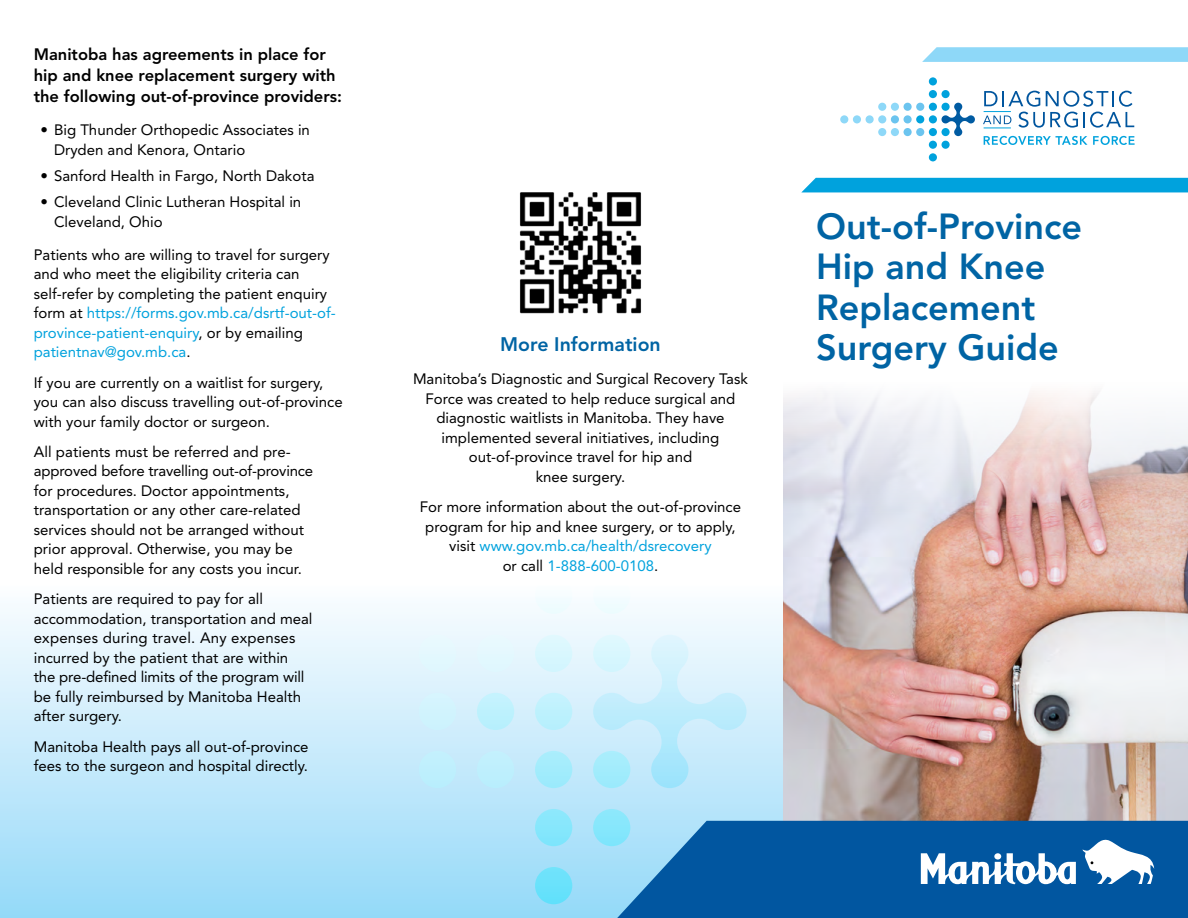
<style>
.page{position:relative;width:1188px;height:918px;background:#fff}
.page>*{position:absolute;margin:0;border:0;box-sizing:border-box;transform-origin:0 0}
.headline{font:800 36px/40.5px "Avenir LT Std";color:#0064a4}
.subhead{font:800 19.5px "Avenir LT Std";color:#0064a4}
.subhead_2{font:800 16.5px/21px "Avenir LT Std";color:#000}
.body{font:15px/19.5px "Avenir LT Std";color:#000}
.bullets{font:15px/19.5px "Avenir LT Std";color:#000}
.s1{color:#00a2dd}
</style>
<div class="page">
<div style="left:0;top:576px;width:1188px;height:342px;background:linear-gradient(to bottom,#fffeff,#95d9f8)"></div>
<div style="left:535px;top:577px;width:37px;height:37px;background:#f7fdff;border-radius:50%"></div>
<div style="left:593px;top:577px;width:37px;height:37px;background:#f7fdff;border-radius:50%"></div>
<div style="left:419px;top:635px;width:37px;height:37px;background:#e5f8fe;border-radius:50%"></div>
<div style="left:477px;top:635px;width:37px;height:37px;background:#e5f8fe;border-radius:50%"></div>
<div style="left:535px;top:635px;width:37px;height:37px;background:#d9f7fe;border-radius:50%"></div>
<div style="left:593px;top:635px;width:37px;height:37px;background:#d9f7fe;border-radius:50%"></div>
<div style="left:419px;top:693px;width:37px;height:37px;background:#d1f3fd;border-radius:50%"></div>
<div style="left:477px;top:693px;width:37px;height:37px;background:#bdf1fd;border-radius:50%"></div>
<div style="left:535px;top:693px;width:37px;height:37px;background:#bdf1fd;border-radius:50%"></div>
<div style="left:419px;top:751px;width:37px;height:37px;background:#beeffd;border-radius:50%"></div>
<div style="left:477px;top:751px;width:37px;height:37px;background:#beeffd;border-radius:50%"></div>
<div style="left:535px;top:751px;width:37px;height:37px;background:#a2ecfc;border-radius:50%"></div>
<div style="left:593px;top:751px;width:37px;height:37px;background:#a2ecfc;border-radius:50%"></div>
<div style="left:651px;top:635px;width:37px;height:37px;background:#d9f4fd;border-radius:50%"></div>
<div style="left:593px;top:693px;width:37px;height:37px;background:#bdecfc;border-radius:50%"></div>
<div style="left:709px;top:693px;width:38px;height:37px;background:#bdecfc;border-radius:50%"></div>
<div style="left:651px;top:751px;width:37px;height:37px;background:#a2e5fc;border-radius:50%"></div>
<div style="left:535px;top:809px;width:37px;height:37px;background:#86e7fc;border-radius:50%"></div>
<div style="left:593px;top:809px;width:37px;height:37px;background:#87e7fc;border-radius:50%"></div>
<div style="left:535px;top:867px;width:37px;height:37px;background:#6ae2fb;border-radius:50%"></div>
<svg style="left:624px;top:666px;width:90px;height:91px;background:#cbeefc"></svg>
<img style="left:783px;top:391px;width:405px;height:430px">
<svg style="left:984px;top:136px;width:103px;height:9px"></svg>
<svg style="left:1093px;top:136px;width:42px;height:9px"></svg>
<svg style="left:983px;top:91px;width:151px;height:38px"></svg>
<div style="left:929px;top:77px;width:8px;height:8px;background:#00a2dd;border-radius:50%"></div>
<div style="left:929px;top:90px;width:8px;height:8px;background:#00a2dd;border-radius:50%"></div>
<div style="left:942px;top:90px;width:8px;height:8px;background:#00a2dd;border-radius:50%"></div>
<div style="left:878px;top:103px;width:8px;height:8px;background:#8ed8f8;border-radius:50%"></div>
<div style="left:891px;top:103px;width:8px;height:8px;background:#8ed8f8;border-radius:50%"></div>
<div style="left:904px;top:103px;width:8px;height:8px;background:#6bc4ef;border-radius:50%"></div>
<div style="left:916px;top:103px;width:8px;height:8px;background:#6bc4ef;border-radius:50%"></div>
<div style="left:929px;top:103px;width:8px;height:8px;background:#00a2dd;border-radius:50%"></div>
<div style="left:942px;top:103px;width:8px;height:8px;background:#00a2dd;border-radius:50%"></div>
<div style="left:840px;top:115px;width:8px;height:8px;background:#8ed8f8;border-radius:50%"></div>
<div style="left:853px;top:115px;width:8px;height:8px;background:#8ed8f8;border-radius:50%"></div>
<div style="left:866px;top:115px;width:8px;height:8px;background:#8ed8f8;border-radius:50%"></div>
<div style="left:878px;top:115px;width:8px;height:8px;background:#8ed8f8;border-radius:50%"></div>
<div style="left:891px;top:115px;width:8px;height:8px;background:#6bc4ef;border-radius:50%"></div>
<div style="left:904px;top:115px;width:8px;height:8px;background:#6bc4ef;border-radius:50%"></div>
<div style="left:916px;top:115px;width:8px;height:8px;background:#00a2dd;border-radius:50%"></div>
<div style="left:929px;top:115px;width:8px;height:8px;background:#00a2dd;border-radius:50%"></div>
<div style="left:878px;top:128px;width:8px;height:8px;background:#8ed8f8;border-radius:50%"></div>
<div style="left:891px;top:128px;width:8px;height:8px;background:#8ed8f8;border-radius:50%"></div>
<div style="left:904px;top:128px;width:8px;height:8px;background:#6bc4ef;border-radius:50%"></div>
<div style="left:916px;top:128px;width:8px;height:8px;background:#6bc4ef;border-radius:50%"></div>
<div style="left:929px;top:128px;width:8px;height:8px;background:#00a2dd;border-radius:50%"></div>
<div style="left:942px;top:128px;width:8px;height:8px;background:#00a2dd;border-radius:50%"></div>
<div style="left:954px;top:103px;width:8px;height:8px;background:#005ba2;border-radius:50%"></div>
<div style="left:942px;top:115px;width:8px;height:8px;background:#005ba2;border-radius:50%"></div>
<div style="left:967px;top:115px;width:8px;height:8px;background:#005ba2;border-radius:50%"></div>
<div style="left:954px;top:128px;width:8px;height:8px;background:#005ba2;border-radius:50%"></div>
<div style="left:929px;top:141px;width:8px;height:8px;background:#00a2dd;border-radius:50%"></div>
<div style="left:942px;top:141px;width:8px;height:8px;background:#00a2dd;border-radius:50%"></div>
<div style="left:929px;top:153px;width:8px;height:8px;background:#00a2dd;border-radius:50%"></div>
<svg style="left:948px;top:110px;width:20px;height:19px"></svg>
<div style="left:802px;top:178px;width:386px;height:14px;background:#00a2dd"></div>
<svg style="left:922px;top:47px;width:266px;height:15px;background:#93d9f8"></svg>
<svg style="left:617px;top:821px;width:571px;height:97px;background:#1062a8"></svg>
<svg style="left:1082px;top:837px;width:72px;height:47px"></svg>
<svg style="left:921px;top:853px;width:155px;height:31px"></svg>
<div style="left:994px;top:853px;width:7px;height:7px;background:#fff;border-radius:50%"></div>
<img style="left:519px;top:192px;width:123px;height:122px">
<p class="subhead_2" style="left:34px;top:44px;width:310px">Manitoba has agreements in place for hip and knee replacement surgery with the following out-of-province providers:</p>
<p class="bullets" style="left:54px;top:120px;width:257px;text-indent:-14px">• Big Thunder Orthopedic Associates in<br>Dryden and Kenora, Ontario</p>
<p class="bullets" style="left:40px;top:166px;width:275px">• Sanford Health in Fargo, North Dakota</p>
<p class="bullets" style="left:54px;top:192px;width:249px;text-indent:-14px">• Cleveland Clinic Lutheran Hospital in<br>Cleveland, Ohio</p>
<p class="body" style="left:34px;top:245px;width:304px">Patients who are willing to travel for surgery and who meet the eligibility criteria can self-refer by completing the patient enquiry form at <span class="s1">https://forms.gov.mb.ca/dsrtf-out-of&shy;province-patient-enquiry</span>, or by emailing <span class="s1">patientnav@gov.mb.ca</span>.</p>
<p class="body" style="left:34px;top:373px;width:311px">If you are currently on a waitlist for surgery, you can also discuss travelling out-of-province with your family doctor or surgeon.</p>
<p class="body" style="left:34px;top:442px;width:281px">All patients must be referred and pre&shy;approved before travelling out-of-province for procedures. Doctor appointments, transportation or any other care-related services should not be arranged without prior approval. Otherwise, you may be held responsible for any costs you incur.</p>
<p class="body" style="left:34px;top:589px;width:280px">Patients are required to pay for all accommodation, transportation and meal expenses during travel. Any expenses incurred by the patient that are within the pre-defined limits of the program will be fully reimbursed by Manitoba Health after surgery.</p>
<p class="body" style="left:34px;top:737px;width:276px">Manitoba Health pays all out-of-province fees to the surgeon and hospital directly.</p>
<p class="headline" style="left:816px;top:206px;width:268px">Out-of-Province<br>Hip and Knee<br>Replacement</p>
<p class="subhead" style="left:500px;top:333px;width:162px">More Information</p>
<p class="headline" style="left:816px;top:327px;width:244px">Surgery Guide</p>
<p class="body" style="left:413px;top:370px;width:336px;text-align:center">Manitoba’s Diagnostic and Surgical Recovery Task Force was created to help reduce surgical and diagnostic waitlists in Manitoba. They have implemented several initiatives, including out-of-province travel for hip and<br>knee surgery.</p>
<p class="body" style="left:420px;top:497px;width:323px;text-align:center">For more information about the out-of-province program for hip and knee surgery, or to apply, visit <span class="s1">www.gov.mb.ca/health/dsrecovery<br></span>or call <span class="s1">1-888-600-0108</span>.</p>
</div>
